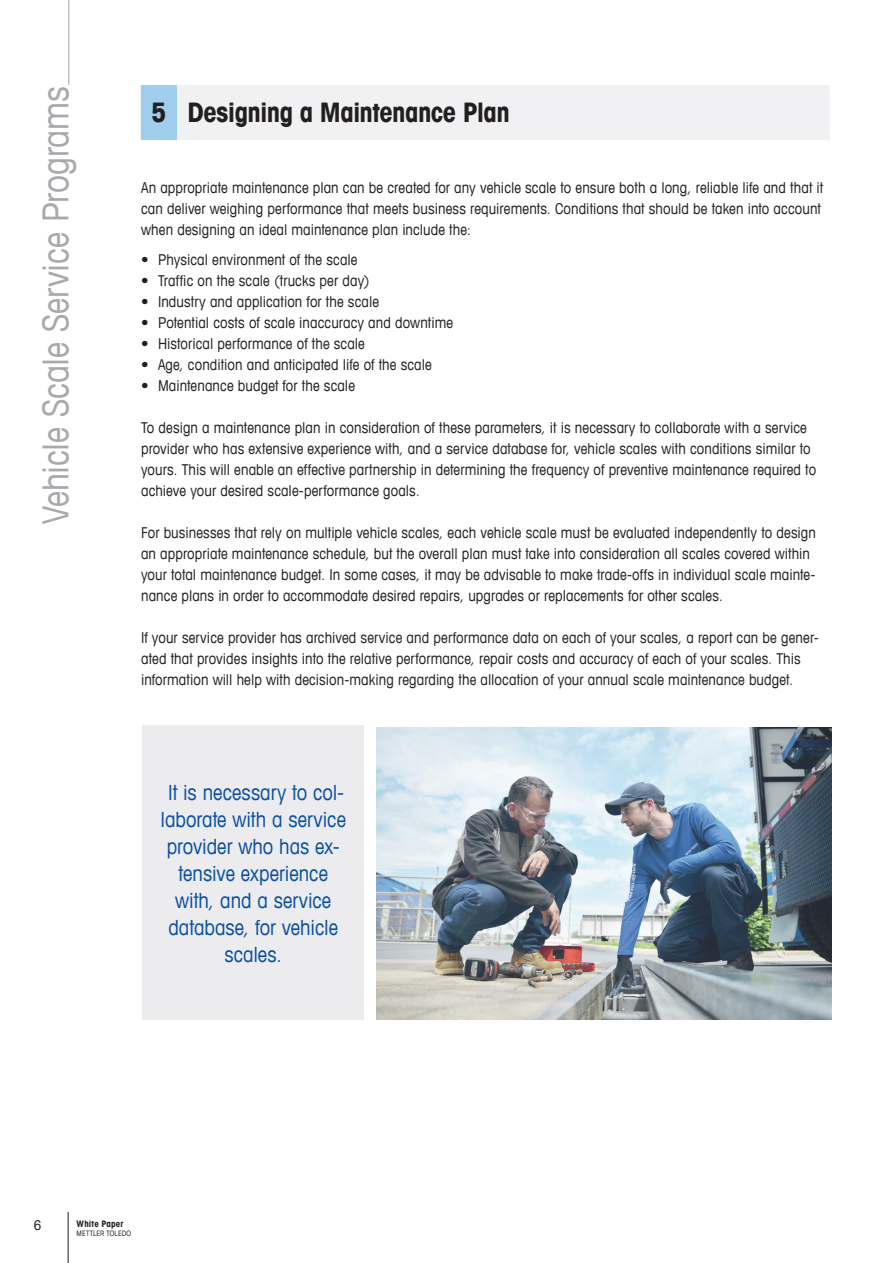
<style>
.page{position:relative;width:893px;height:1263px;background:#fff}
.page>*{position:absolute;margin:0;border:0;box-sizing:border-box;transform-origin:0 0}
.Vertical_Text_Grey_2{font:condensed 36px "Avant Garde Com";letter-spacing:-.01em;color:#a8a9ad}
._1_Subtitle_Bold_18{font:700 condensed 27px "Avant Garde Com";letter-spacing:-.025em;color:#231f20}
._14_Captions_8_10{font:condensed 21px/27px "Avant Garde Com";letter-spacing:-.005em;color:#0a4fa2;text-align:center}
._6_Running_Text_10_1{font:condensed 15px/21px "Avant Garde Com";letter-spacing:.005em;color:#231f20}
.t1{font:condensed 13.5px "Avant Garde Com";color:#231f20}
.t2{font:700 condensed 9px "Avant Garde Com";letter-spacing:.02em;color:#231f20}
.t3{font:condensed 7.5px "Avant Garde Com";letter-spacing:.015em;color:#231f20}
</style>
<div class="page">
<hr style="left:68px;top:0;width:1px;height:85px;background:#a8a9ad">
<hr style="left:68px;top:1212px;width:1px;height:51px;background:#231f20">
<div style="left:143px;top:726px;width:221px;height:294px;background:#ececee"></div>
<img style="left:377px;top:727px;width:454px;height:293px">
<div style="left:140px;top:85px;width:690px;height:54px;background:#ececee"></div>
<div style="left:141px;top:85px;width:35px;height:54px;background:#9fcdee"></div>
<p class="Vertical_Text_Grey_2" style="left:33px;top:524px;width:440px;rotate:-90deg">Vehicle Scale Service Programs</p>
<p class="_1_Subtitle_Bold_18" style="left:151px;top:95px;width:360px">5 Designing a Maintenance Plan</p>
<p class="_6_Running_Text_10_1" style="left:141px;top:177px;width:684px">An appropriate maintenance plan can be created for any vehicle scale to ensure both a long, reliable life and that it can deliver weighing performance that meets business requirements. Conditions that should be taken into account when designing an ideal maintenance plan include the:</p>
<p class="_6_Running_Text_10_1" style="left:141px;top:249px;width:218px">• Physical environment of the scale</p>
<p class="_6_Running_Text_10_1" style="left:141px;top:270px;width:230px">• Traffic on the scale (trucks per day)</p>
<p class="_6_Running_Text_10_1" style="left:141px;top:291px;width:239px">• Industry and application for the scale</p>
<p class="_6_Running_Text_10_1" style="left:141px;top:312px;width:314px">• Potential costs of scale inaccuracy and downtime</p>
<p class="_6_Running_Text_10_1" style="left:141px;top:333px;width:225px">• Historical performance of the scale</p>
<p class="_6_Running_Text_10_1" style="left:141px;top:354px;width:292px">• Age, condition and anticipated life of the scale</p>
<p class="_6_Running_Text_10_1" style="left:141px;top:375px;width:215px">• Maintenance budget for the scale</p>
<p class="_6_Running_Text_10_1" style="left:141px;top:417px;width:677px">To design a maintenance plan in consideration of these parameters, it is necessary to collaborate with a service provider who has extensive experience with, and a service database for, vehicle scales with conditions similar to yours. This will enable an effective partnership in determining the frequency of preventive maintenance required to achieve your desired scale-performance goals.</p>
<p class="_6_Running_Text_10_1" style="left:141px;top:522px;width:676px">For businesses that rely on multiple vehicle scales, each vehicle scale must be evaluated independently to design an appropriate maintenance schedule, but the overall plan must take into consideration all scales covered within your total maintenance budget. In some cases, it may be advisable to make trade-offs in individual scale mainte&shy;nance plans in order to accommodate desired repairs, upgrades or replacements for other scales.</p>
<p class="_6_Running_Text_10_1" style="left:141px;top:627px;width:679px">If your service provider has archived service and performance data on each of your scales, a report can be gener&shy;ated that provides insights into the relative performance, repair costs and accuracy of each of your scales. This information will help with decision-making regarding the allocation of your annual scale maintenance budget.</p>
<p class="_14_Captions_8_10" style="left:161px;top:779px;width:187px">It is necessary to col&shy;laborate with a service provider who has ex&shy;tensive experience with, and a service database, for vehicle scales.</p>
<p class="t1" style="left:34px;top:1217px;width:9px">6</p>
<p class="t2" style="left:77px;top:1218px;width:48px">White Paper</p>
<p class="t3" style="left:77px;top:1229px;width:56px">METTLER TOLEDO</p>
</div>
